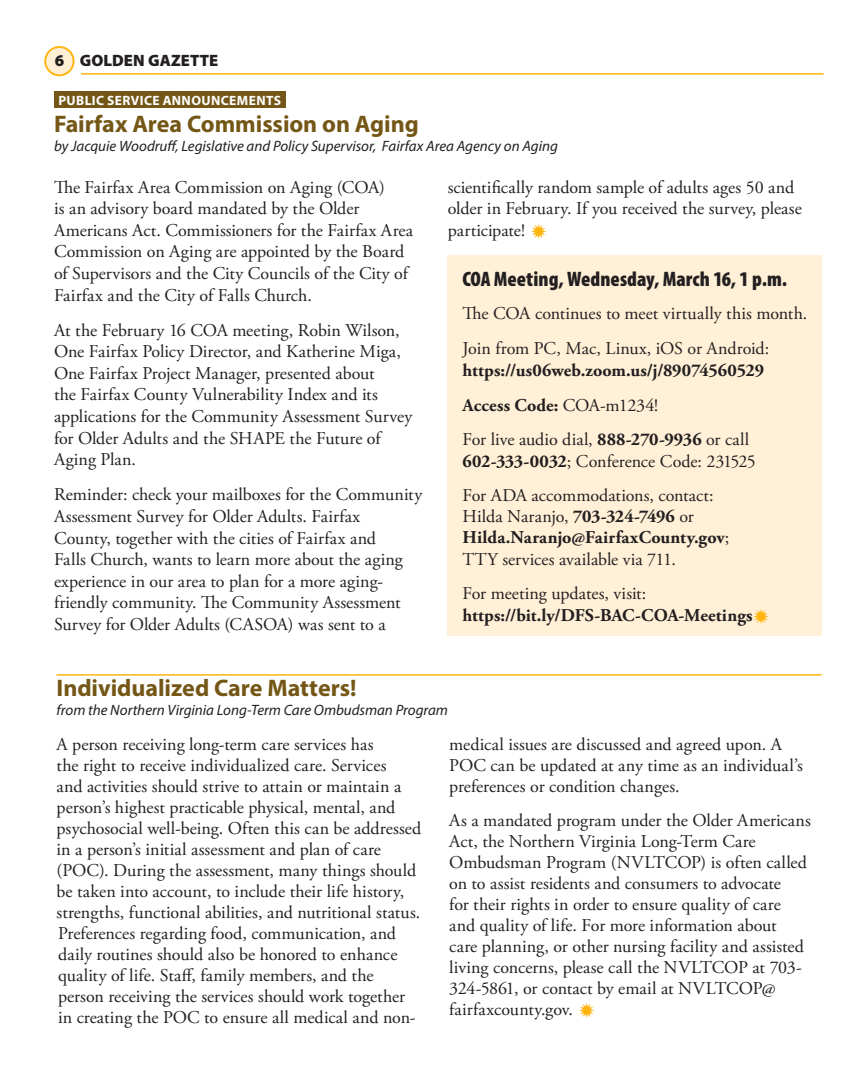
<style>
.page{position:relative;width:864px;height:1080px;background:#fff}
.page>*{position:absolute;margin:0;border:0;box-sizing:border-box;transform-origin:0 0}
.H1-Article-Head-Byli{font:700 24px "Myriad Pro";letter-spacing:-.005em;color:#745716}
.H1_Article_Head{font:700 24px "Myriad Pro";letter-spacing:-.005em;color:#745716}
.H2-Sub-head_GG{font:900 condensed 21px "Myriad Pro";color:#231f20}
.Body_Text_GG{font:18px/21px "Adobe Garamond Pro";color:#231f20}
.Body_Text_GG-2{font:700 18px/21.6px "Adobe Garamond Pro";letter-spacing:.005em;color:#231f20}
.t1{font:900 16.5px "Myriad Pro";letter-spacing:.005em;color:#231f20}
.H1-Article-Head-Byli-2{font:italic 15px "Myriad Pro";color:#231f20}
.H1_Article_Head-2{font:italic 15px "Myriad Pro";color:#231f20}
.Kicker{font:700 13.5px "Myriad Pro";letter-spacing:.03em;color:#fff}
.s1{font-weight:400}
.s2{font-weight:700}
</style>
<div class="page">
<hr style="left:81px;top:73px;width:743px;height:2px;background:#ffb40f">
<div style="left:45px;top:47px;width:29px;height:28px;background:#ffefd5;border-radius:50%"></div>
<div style="left:44px;top:46px;width:31px;height:30px;border:2px solid #ffb40f;border-radius:50%"></div>
<div style="left:54px;top:92px;width:232px;height:16px;background:#745716"></div>
<div style="left:448px;top:255px;width:374px;height:380px;background:#fff0d7"></div>
<hr style="left:57px;top:674px;width:765px;height:2px;background:#ffb40f">
<p class="t1" style="left:54px;top:50px;width:166px">6 GOLDEN GAZETTE</p>
<p class="Kicker" style="left:58px;top:92px;width:224px">PUBLIC SERVICE ANNOUNCEMENTS</p>
<p class="H1-Article-Head-Byli" style="left:54px;top:108px;width:366px">Fairfax Area Commission on Aging</p>
<p class="H1-Article-Head-Byli-2" style="left:54px;top:137px;width:506px">by Jacquie Woodruff, Legislative and Policy Supervisor, Fairfax Area Agency on Aging</p>
<p class="Body_Text_GG" style="left:54px;top:177px;width:361px;line-height:21.6px">The Fairfax Area Commission on Aging (COA)<br>is an advisory board mandated by the Older Americans Act. Commissioners for the Fairfax Area Commission on Aging are appointed by the Board of Supervisors and the City Councils of the City of Fairfax and the City of Falls Church.</p>
<p class="Body_Text_GG" style="left:54px;top:320px;width:360px;line-height:21.6px">At the February 16 COA meeting, Robin Wilson, One Fairfax Policy Director, and Katherine Miga, One Fairfax Project Manager, presented about<br>the Fairfax County Vulnerability Index and its applications for the Community Assessment Survey for Older Adults and the SHAPE the Future of Aging Plan.</p>
<p class="Body_Text_GG" style="left:54px;top:485px;width:370px;line-height:21.6px">Reminder: check your mailboxes for the Community Assessment Survey for Older Adults. Fairfax<br>County, together with the cities of Fairfax and<br>Falls Church, wants to learn more about the aging experience in our area to plan for a more aging&shy;friendly community. The Community Assessment Survey for Older Adults (CASOA) was sent to a</p>
<p class="Body_Text_GG" style="left:448px;top:177px;width:356px;line-height:21.6px">scientifically random sample of adults ages 50 and older in February. If you received the survey, please participate!</p>
<h2 class="H2-Sub-head_GG" style="left:462px;top:265px;width:326px">COA Meeting, Wednesday, March 16, 1 p.m.</h2>
<p class="Body_Text_GG" style="left:462px;top:304px;width:346px">The COA continues to meet virtually this month.</p>
<p class="Body_Text_GG-2" style="left:462px;top:338px;width:308px"><span class="s1">Join from PC, Mac, Linux, iOS or Android: </span>https://us06web.zoom.us/j/89074560529</p>
<p class="Body_Text_GG-2" style="left:462px;top:395px;width:197px">Access Code: <span class="s1">COA-m1234!</span></p>
<p class="Body_Text_GG" style="left:462px;top:429px;width:295px;line-height:21.6px">For live audio dial, <span class="s2">888-270-9936</span> or call<br><span class="s2">602-333-0032</span>; Conference Code: 231525</p>
<p class="Body_Text_GG" style="left:462px;top:486px;width:268px">For ADA accommodations, contact:<br>Hilda Naranjo, <span class="s2">703-324-7496</span> or <span class="s2">Hilda.Naranjo@FairfaxCounty.gov</span>; TTY services available via 711.</p>
<p class="Body_Text_GG-2" style="left:462px;top:583px;width:292px"><span class="s1">For meeting updates, visit: </span>https://bit.ly/DFS-BAC-COA-Meetings</p>
<p class="H1_Article_Head" style="left:57px;top:672px;width:302px">Individualized Care Matters!</p>
<p class="H1_Article_Head-2" style="left:57px;top:701px;width:393px">from the Northern Virginia Long-Term Care Ombudsman Program</p>
<p class="Body_Text_GG" style="left:57px;top:734px;width:366px">A person receiving long-term care services has<br>the right to receive individualized care. Services<br>and activities should strive to attain or maintain a person’s highest practicable physical, mental, and psychosocial well-being. Often this can be addressed in a person’s initial assessment and plan of care (POC). During the assessment, many things should be taken into account, to include their life history, strengths, functional abilities, and nutritional status.<br>Preferences regarding food, communication, and daily routines should also be honored to enhance quality of life. Staff, family members, and the person receiving the services should work together in creating the POC to ensure all medical and non-</p>
<p class="Body_Text_GG" style="left:449px;top:734px;width:355px">medical issues are discussed and agreed upon. A<br>POC can be updated at any time as an individual’s preferences or condition changes.</p>
<p class="Body_Text_GG" style="left:449px;top:811px;width:363px">As a mandated program under the Older Americans Act, the Northern Virginia Long-Term Care Ombudsman Program (NVLTCOP) is often called on to assist residents and consumers to advocate<br>for their rights in order to ensure quality of care and quality of life. For more information about<br>care planning, or other nursing facility and assisted living concerns, please call the NVLTCOP at 703- 324-5861, or contact by email at NVLTCOP@ fairfaxcounty.gov.</p>
</div>
